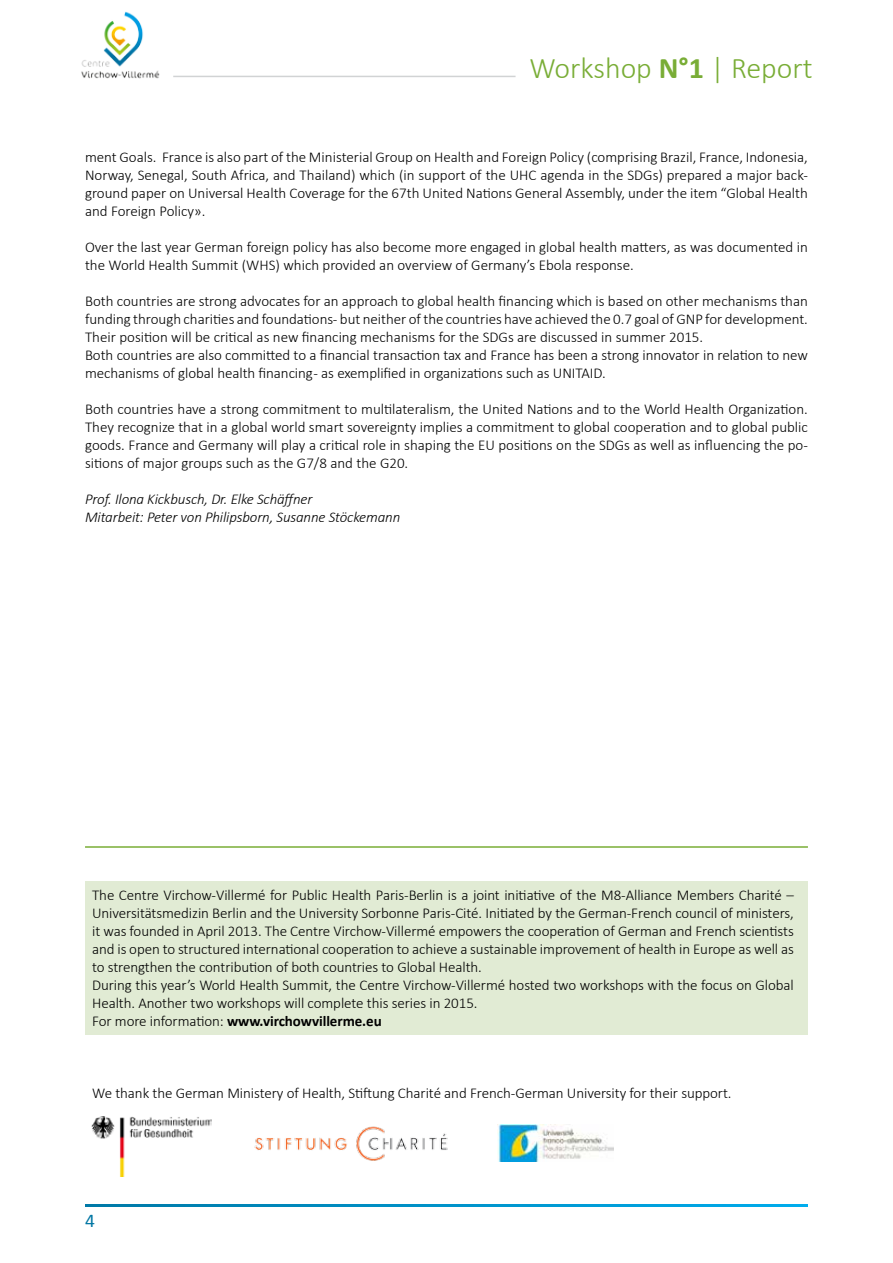
<style>
.page{position:relative;width:893px;height:1263px;background:#fff}
.page>*{position:absolute;margin:0;border:0;box-sizing:border-box;transform-origin:0 0}
.t1{font:300 30px "Calibri";color:#79ad36}
.t2{font:19.5px "Calibri";color:#0076a3}
.t3{font:300 15px/18px "Calibri";letter-spacing:-.005em;color:#000}
.t4{font:italic 300 15px/18px "Calibri";letter-spacing:-.01em;color:#000}
.s1{font-weight:700}
</style>
<div class="page">
<img style="left:81px;top:11px;width:79px;height:68px">
<svg style="left:85px;top:1204px;width:723px;height:2px"></svg>
<hr style="left:173px;top:76px;width:343px;height:1px;background:#d1d3d4">
<hr style="left:85px;top:846px;width:723px;height:2px;background:#79ad36">
<div style="left:85px;top:881px;width:723px;height:154px;background:#e1ebd4"></div>
<img style="left:254px;top:1126px;width:194px;height:35px">
<img style="left:91px;top:1117px;width:120px;height:59px">
<img style="left:497px;top:1124px;width:116px;height:38px">
<h1 class="t1" style="left:529px;top:49px;width:285px">Workshop <span class="s1">N°1</span> | Report</h1>
<p class="t3" style="left:85px;top:148px;width:724px;text-align:justify">ment Goals. France is also part of the Ministerial Group on Health and Foreign Policy (comprising Brazil, France, Indonesia, Norway, Senegal, South Africa, and Thailand) which (in support of the UHC agenda in the SDGs) prepared a major back&shy;ground paper on Universal Health Coverage for the 67th United Nations General Assembly, under the item “Global Health and Foreign Policy».</p>
<p class="t3" style="left:85px;top:238px;width:724px">Over the last year German foreign policy has also become more engaged in global health matters, as was documented in the World Health Summit (WHS) which provided an overview of Germany’s Ebola response.</p>
<p class="t3" style="left:85px;top:292px;width:724px">Both countries are strong advocates for an approach to global health financing which is based on other mechanisms than funding through charities and foundations - but neither of the countries have achieved the 0.7 goal of GNP for development.<br>Their position will be critical as new financing mechanisms for the SDGs are discussed in summer 2015.<br>Both countries are also committed to a financial transaction tax and France has been a strong innovator in relation to new mechanisms of global health financing - as exemplified in organizations such as UNITAID.</p>
<p class="t3" style="left:85px;top:400px;width:724px;text-align:justify">Both countries have a strong commitment to multilateralism, the United Nations and to the World Health Organization.<br>They recognize that in a global world smart sovereignty implies a commitment to global cooperation and to global public goods. France and Germany will play a critical role in shaping the EU positions on the SDGs as well as influencing the po&shy;sitions of major groups such as the G7/8 and the G20.</p>
<p class="t4" style="left:85px;top:490px;width:317px">Prof. Ilona Kickbusch, Dr. Elke Schäffner<br>Mitarbeit: Peter von Philipsborn, Susanne Stöckemann</p>
<p class="t3" style="left:92px;top:886px;width:703px">The Centre Virchow-Villermé for Public Health Paris-Berlin is a joint initiative of the M8-Alliance Members Charité – Universitätsmedizin Berlin and the University Sorbonne Paris-Cité. Initiated by the German-French council of ministers, it was founded in April 2013. The Centre Virchow-Villermé empowers the cooperation of German and French scientists and is open to structured international cooperation to achieve a sustainable improvement of health in Europe as well as to strengthen the contribution of both countries to Global Health.<br>During this year’s World Health Summit, the Centre Virchow-Villermé hosted two workshops with the focus on Global Health. Another two workshops will complete this series in 2015.<br>For more information: <span class="s1">www.virchowvillerme.eu</span></p>
<p class="t3" style="left:92px;top:1084px;width:641px">We thank the German Ministery of Health, Stiftung Charité and French-German University for their support.</p>
<h2 class="t2" style="left:85px;top:1208px;width:11px">4</h2>
</div>
